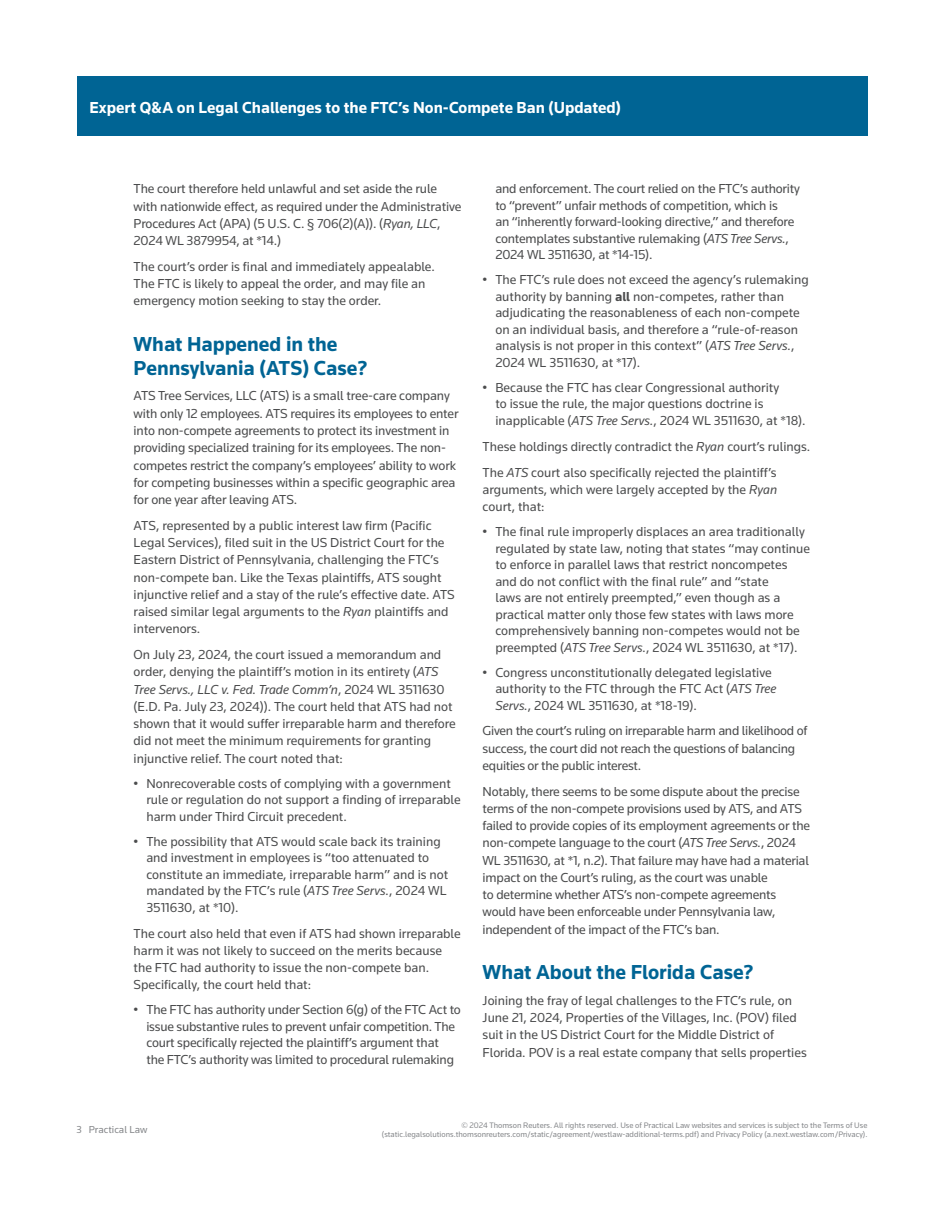
<style>
.page{position:relative;width:944px;height:1214px;background:#fff}
.page>*{position:absolute;margin:0;border:0;box-sizing:border-box;transform-origin:0 0}
.t1{font:700 21px/24px "Knowledge";color:#006494}
.t2{font:700 16.5px "Knowledge";color:#fff}
.t3{font:13.5px/17.2px "Knowledge";color:#4b4c4d}
.t4{font:13.5px/17.2px "Knowledge";letter-spacing:-.02em;color:#4b4c4d}
.t5{font:10.5px "Knowledge";color:#86888b}
.t6{font:8.25px/9.8px "Knowledge";color:#86888b;text-align:right}
.s1{font-style:italic}
.s2{font-weight:700}
</style>
<div class="page">
<div style="left:77px;top:77px;width:790px;height:59px;background:#006494"></div>
<p class="t2" style="left:89px;top:97px;width:533px">Expert Q&amp;A on Legal Challenges to the FTC’s Non-Compete Ban (Updated)</p>
<p class="t3" style="left:134px;top:180px;width:329px">The court therefore held unlawful and set aside the rule with nationwide effect, as required under the Administrative Procedures Act (APA) (5 U.S. C. § 706(2)(A)). (<span class="s1">Ryan, LLC</span>, 2024 WL 3879954, at *14.)</p>
<p class="t3" style="left:134px;top:257px;width:303px">The court’s order is final and immediately appealable.<br>The FTC is likely to appeal the order, and may file an emergency motion seeking to stay the order.</p>
<h1 class="t1" style="left:134px;top:331px;width:235px">What Happened in the<br>Pennsylvania (ATS) Case?</h1>
<p class="t3" style="left:134px;top:387px;width:326px">ATS Tree Services, LLC (ATS) is a small tree-care company with only 12 employees. ATS requires its employees to enter into non-compete agreements to protect its investment in providing specialized training for its employees. The non&shy;competes restrict the company’s employees’ ability to work for competing businesses within a specific geographic area for one year after leaving ATS.</p>
<p class="t3" style="left:134px;top:516px;width:323px">ATS, represented by a public interest law firm (Pacific Legal Services), filed suit in the US District Court for the Eastern District of Pennsylvania, challenging the FTC’s non-compete ban. Like the Texas plaintiffs, ATS sought injunctive relief and a stay of the rule’s effective date. ATS raised similar legal arguments to the <span class="s1">Ryan</span> plaintiffs and intervenors.</p>
<p class="t3" style="left:134px;top:646px;width:324px">On July 23, 2024, the court issued a memorandum and order, denying the plaintiff’s motion in its entirety (<span class="s1">ATS Tree Servs., LLC v. Fed. Trade Comm’n</span>, 2024 WL 3511630 (E.D. Pa. July 23, 2024)). The court held that ATS had not shown that it would suffer irreparable harm and therefore did not meet the minimum requirements for granting injunctive relief. The court noted that:</p>
<p class="t3" style="left:146px;top:774px;width:316px;line-height:16.5px;text-indent:-13px">• Nonrecoverable costs of complying with a government rule or regulation do not support a finding of irreparable harm under Third Circuit precedent.</p>
<p class="t3" style="left:146px;top:832px;width:303px;line-height:16.5px;text-indent:-13px">• The possibility that ATS would scale back its training and investment in employees is “too attenuated to constitute an immediate, irreparable harm” and is not mandated by the FTC’s rule (<span class="s1">ATS Tree Servs.</span>, 2024 WL 3511630, at *10).</p>
<p class="t3" style="left:134px;top:924px;width:329px">The court also held that even if ATS had shown irreparable harm it was not likely to succeed on the merits because the FTC had authority to issue the non-compete ban.<br>Specifically, the court held that:</p>
<p class="t3" style="left:146px;top:1001px;width:316px;line-height:16.5px;text-indent:-13px">• The FTC has authority under Section 6(g) of the FTC Act to issue substantive rules to prevent unfair competition. The court specifically rejected the plaintiff’s argument that<br>the FTC’s authority was limited to procedural rulemaking</p>
<p class="t3" style="left:495px;top:180px;width:306px;line-height:16.5px">and enforcement. The court relied on the FTC’s authority to “prevent” unfair methods of competition, which is<br>an “inherently forward-looking directive,” and therefore contemplates substantive rulemaking (<span class="s1">ATS Tree Servs.</span>, 2024 WL 3511630, at *14-15).</p>
<p class="t3" style="left:495px;top:271px;width:315px;line-height:16.5px;text-indent:-13px">• The FTC’s rule does not exceed the agency’s rulemaking authority by banning <span class="s2">all</span> non-competes, rather than adjudicating the reasonableness of each non-compete on an individual basis, and therefore a “rule-of-reason analysis is not proper in this context” (<span class="s1">ATS Tree Servs.</span>, 2024 WL 3511630, at *17).</p>
<p class="t3" style="left:495px;top:379px;width:312px;line-height:16.5px;text-indent:-13px">• Because the FTC has clear Congressional authority<br>to issue the rule, the major questions doctrine is inapplicable (<span class="s1">ATS Tree Servs.</span>, 2024 WL 3511630, at *18).</p>
<p class="t3" style="left:482px;top:433px;width:329px;line-height:25.8px">These holdings directly contradict the <span class="s1">Ryan</span> court’s rulings.<br>The <span class="s1">ATS</span> court also specifically rejected the plaintiff’s</p>
<p class="t3" style="left:482px;top:480px;width:296px">arguments, which were largely accepted by the <span class="s1">Ryan </span>court, that:</p>
<p class="t3" style="left:495px;top:523px;width:316px;line-height:16.5px;text-indent:-13px">• The final rule improperly displaces an area traditionally regulated by state law, noting that states “may continue to enforce in parallel laws that restrict noncompetes and do not conflict with the final rule” and “state<br>laws are not entirely preempted,” even though as a practical matter only those few states with laws more comprehensively banning non-competes would not be preempted (<span class="s1">ATS Tree Servs.</span>, 2024 WL 3511630, at *17).</p>
<p class="t3" style="left:495px;top:663px;width:282px;line-height:16.5px;text-indent:-13px">• Congress unconstitutionally delegated legislative authority to the FTC through the FTC Act (<span class="s1">ATS Tree<br>Servs.</span>, 2024 WL 3511630, at *18-19).</p>
<p class="t4" style="left:482px;top:722px;width:326px">Given the court’s ruling on irreparable harm and likelihood of success, the court did not reach the questions of balancing equities or the public interest.</p>
<p class="t3" style="left:482px;top:782px;width:329px">Notably, there seems to be some dispute about the precise terms of the non-compete provisions used by ATS, and ATS failed to provide copies of its employment agreements or the non-compete language to the court (<span class="s1">ATS Tree Servs.</span>, 2024<br>WL 3511630, at *1, n.2). That failure may have had a material impact on the Court’s ruling, as the court was unable<br>to determine whether ATS’s non-compete agreements would have been enforceable under Pennsylvania law, independent of the impact of the FTC’s ban.</p>
<h1 class="t1" style="left:482px;top:959px;width:272px">What About the Florida Case?</h1>
<p class="t3" style="left:482px;top:991px;width:325px">Joining the fray of legal challenges to the FTC’s rule, on June 21, 2024, Properties of the Villages, Inc. (POV) filed suit in the US District Court for the Middle District of Florida. POV is a real estate company that sells properties</p>
<p class="t5" style="left:77px;top:1123px;width:72px">3 Practical Law</p>
<p class="t6" style="left:382px;top:1119px;width:487px">© 2024 Thomson Reuters. All rights reserved. Use of Practical Law websites and services is subject to the Terms of Use (static.legalsolutions.thomsonreuters.com/static/agreement/westlaw-additional-terms.pdf) and Privacy Policy (a.next.westlaw.com/Privacy).</p>
</div>
